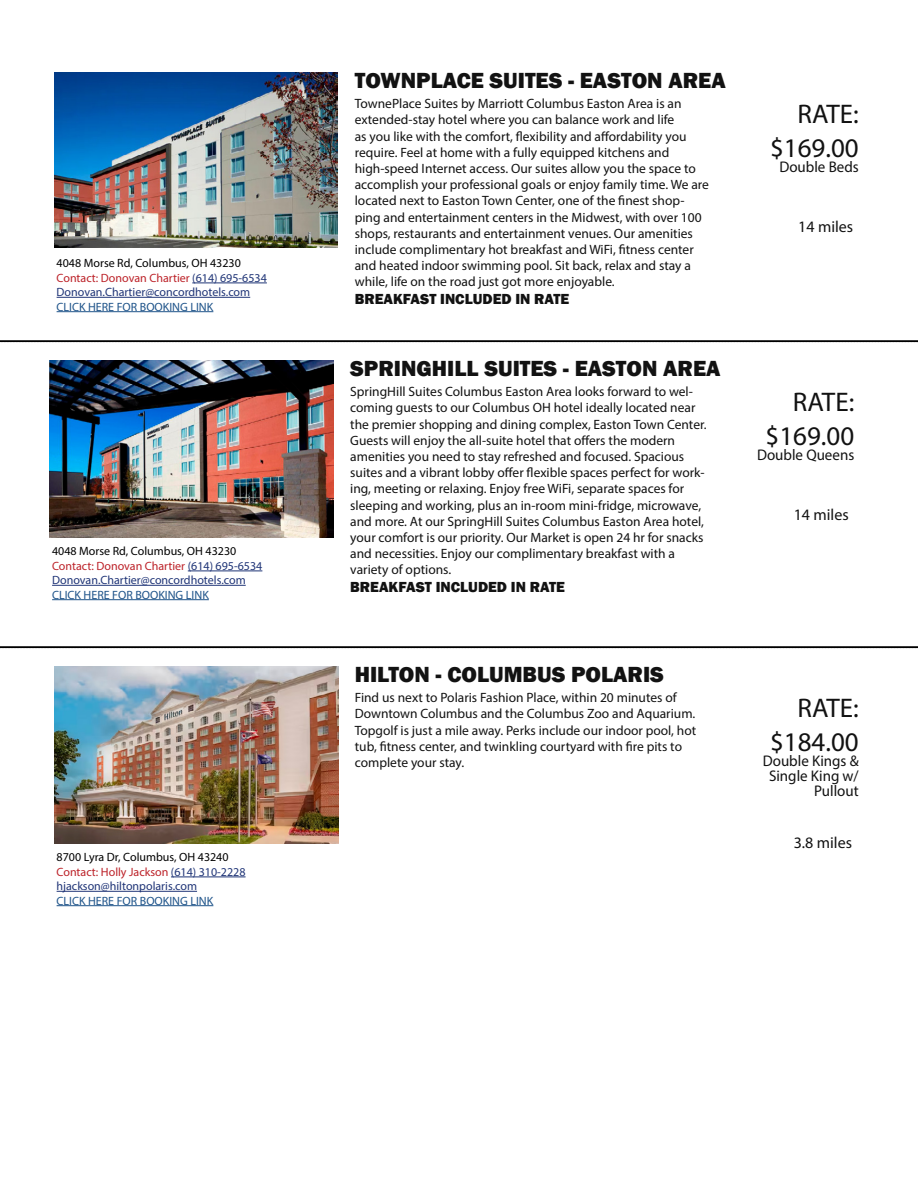
<style>
.page{position:relative;width:918px;height:1188px;background:#fff}
.page>*{position:absolute;margin:0;border:0;box-sizing:border-box;transform-origin:0 0}
.t1{font:27px/34.5px "Myriad Pro";color:#121212;text-align:right}
.t2{font:800 22.5px "Franklin Gothic";color:#121212}
.t3{font:16.05px "Myriad Pro";color:#121212}
.t4{font:15.45px/15px "Myriad Pro";color:#121212;text-align:right}
.t5{font:800 15px "Franklin Gothic";color:#121212}
.t6{font:13.5px/16.2px "Myriad Pro";color:#121212}
.t7{font:12px/14.4px "Myriad Pro";color:#203577}
.t8{font:12px "Myriad Pro";color:#1f548a}
.s1{color:#000}
.s2{color:#bc2229}
</style>
<div class="page">
<hr style="left:192px;top:283px;width:75px;height:1px;background:#203577">
<hr style="left:57px;top:297px;width:193px;height:1px;background:#203577">
<hr style="left:57px;top:311px;width:156px;height:1px;background:#1f548a">
<img style="left:54px;top:72px;width:284px;height:176px">
<svg style="left:0;top:340px;width:918px;height:2px;background:#1e1e1e"></svg>
<hr style="left:188px;top:571px;width:74px;height:1px;background:#203577">
<hr style="left:52px;top:585px;width:194px;height:1px;background:#203577">
<hr style="left:52px;top:599px;width:157px;height:1px;background:#1f548a">
<img style="left:50px;top:360px;width:284px;height:177px">
<svg style="left:0;top:646px;width:918px;height:2px;background:#1e1e1e"></svg>
<hr style="left:171px;top:877px;width:75px;height:1px;background:#203577">
<hr style="left:57px;top:891px;width:140px;height:1px;background:#203577">
<hr style="left:57px;top:905px;width:156px;height:1px;background:#1f548a">
<img style="left:54px;top:666px;width:284px;height:177px">
<p class="t7" style="left:57px;top:256px;width:212px"><span class="s1">4048 Morse Rd, Columbus, OH 43230<br></span><span class="s2">Contact: Donovan Chartier</span> (614) 695-6534<br>Donovan.Chartier@concordhotels.com</p>
<p class="t8" style="left:57px;top:299px;width:158px">CLICK HERE FOR BOOKING LINK</p>
<p class="t7" style="left:52px;top:544px;width:212px"><span class="s1">4048 Morse Rd, Columbus, OH 43230<br></span><span class="s2">Contact: Donovan Chartier</span> (614) 695-6534<br>Donovan.Chartier@concordhotels.com</p>
<p class="t8" style="left:52px;top:587px;width:158px">CLICK HERE FOR BOOKING LINK</p>
<p class="t7" style="left:57px;top:850px;width:190px"><span class="s1">8700 Lyra Dr, Columbus, OH 43240<br></span><span class="s2">Contact: Holly Jackson</span> (614) 310-2228 hjackson@hiltonpolaris.com</p>
<p class="t8" style="left:57px;top:893px;width:158px">CLICK HERE FOR BOOKING LINK</p>
<h2 class="t2" style="left:355px;top:66px;width:372px">TOWNPLACE SUITES - EASTON AREA</h2>
<p class="t6" style="left:355px;top:95px;width:356px">TownePlace Suites by Marriott Columbus Easton Area is an extended-stay hotel where you can balance work and life<br>as you like with the comfort, flexibility and affordability you require. Feel at home with a fully equipped kitchens and high-speed Internet access. Our suites allow you the space to accomplish your professional goals or enjoy family time. We are located next to Easton Town Center, one of the finest shop&shy;ping and entertainment centers in the Midwest, with over 100 shops, restaurants and entertainment venues. Our amenities include complimentary hot breakfast and WiFi, fitness center and heated indoor swimming pool. Sit back, relax and stay a while, life on the road just got more enjoyable.</p>
<p class="t5" style="left:355px;top:290px;width:216px">BREAKFAST INCLUDED IN RATE</p>
<h2 class="t2" style="left:350px;top:354px;width:372px">SPRINGHILL SUITES - EASTON AREA</h2>
<p class="t6" style="left:350px;top:383px;width:358px">SpringHill Suites Columbus Easton Area looks forward to wel&shy;coming guests to our Columbus OH hotel ideally located near the premier shopping and dining complex, Easton Town Center.<br>Guests will enjoy the all-suite hotel that offers the modern amenities you need to stay refreshed and focused. Spacious suites and a vibrant lobby offer flexible spaces perfect for work&shy;ing, meeting or relaxing. Enjoy free WiFi, separate spaces for sleeping and working, plus an in-room mini-fridge, microwave, and more. At our SpringHill Suites Columbus Easton Area hotel, your comfort is our priority. Our Market is open 24 hr for snacks and necessities. Enjoy our complimentary breakfast with a variety of options.</p>
<p class="t5" style="left:350px;top:578px;width:216px">BREAKFAST INCLUDED IN RATE</p>
<h2 class="t2" style="left:355px;top:660px;width:311px">HILTON - COLUMBUS POLARIS</h2>
<p class="t6" style="left:355px;top:689px;width:343px">Find us next to Polaris Fashion Place, within 20 minutes of Downtown Columbus and the Columbus Zoo and Aquarium.<br>Topgolf is just a mile away. Perks include our indoor pool, hot tub, fitness center, and twinkling courtyard with fire pits to complete your stay.</p>
<h1 class="t1" style="left:770px;top:96px;width:90px">RATE: $169.00</h1>
<p class="t4" style="left:779px;top:159px;width:81px">Double Beds</p>
<p class="t3" style="left:798px;top:216px;width:56px">14 miles</p>
<h1 class="t1" style="left:766px;top:384px;width:90px">RATE: $169.00</h1>
<p class="t4" style="left:757px;top:447px;width:99px">Double Queens</p>
<p class="t3" style="left:794px;top:504px;width:56px">14 miles</p>
<h1 class="t1" style="left:770px;top:690px;width:90px">RATE: $184.00</h1>
<p class="t4" style="left:763px;top:753px;width:98px">Double Kings &amp;<br>Single King w/<br>Pullout</p>
<p class="t3" style="left:794px;top:833px;width:60px">3.8 miles</p>
</div>
